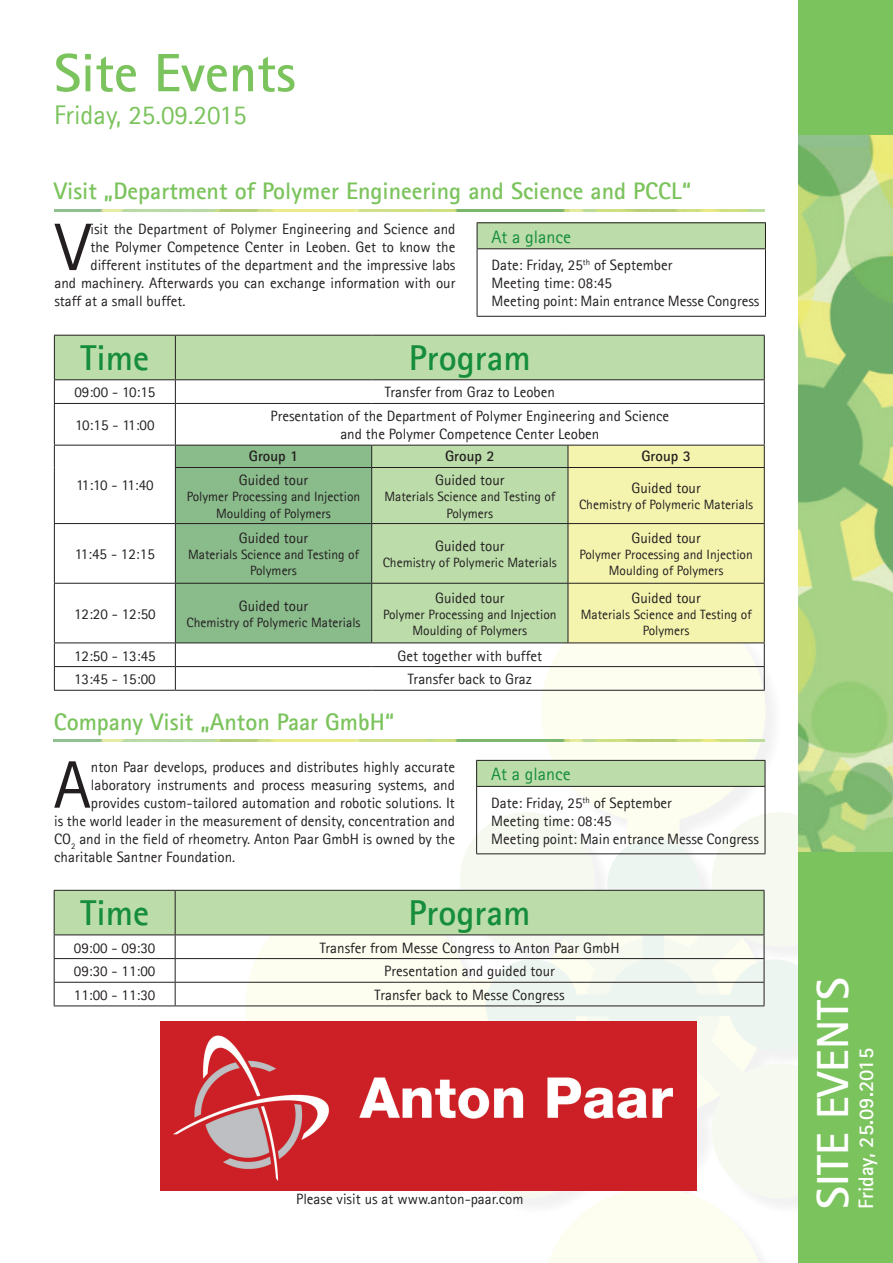
<style>
.page{position:relative;width:893px;height:1263px;background:#fff}
.page>*{position:absolute;margin:0;border:0;box-sizing:border-box;transform-origin:0 0}
.t1{font:67.2px "Agfa Rotis Sans Serif";color:#231f20}
.t2{font:700 54px "Agfa Rotis Sans Serif";color:#7bc35c}
.t3{font:700 45px "Agfa Rotis Sans Serif";color:#fff}
.t4{font:700 36px "Agfa Rotis Sans Serif";color:#168d3b}
.t5{font:27px "Agfa Rotis Sans Serif";color:#7bc35c}
.t6{font:700 24px "Agfa Rotis Sans Serif";color:#7bc35c}
.t7{font:700 21px "Agfa Rotis Sans Serif";color:#fff}
.t8{font:18px "Agfa Rotis Sans Serif";color:#168d3b}
.t9{font:15px/18px "Agfa Rotis Sans Serif";color:#231f20}
.t10{font:700 15px "Agfa Rotis Sans Serif";color:#231f20}
.t11{font:13.5px/16.2px "Agfa Rotis Sans Serif";color:#231f20;text-align:center}
</style>
<div class="page">
<img style="left:227px;top:643px;width:571px;height:620px">
<img style="left:54px;top:740px;width:711px;height:2px">
<img style="left:160px;top:1022px;width:536px;height:169px">
<div style="left:798px;top:851px;width:95px;height:412px;background:#7bc35c"></div>
<img style="left:798px;top:135px;width:95px;height:716px">
<div style="left:798px;top:0;width:95px;height:135px;background:#7bc35c"></div>
<div style="left:477px;top:223px;width:288px;height:26px;background:#bcddaa"></div>
<hr style="left:477px;top:222px;width:289px;height:1px;background:#231f20">
<svg style="left:477px;top:223px;width:1px;height:25px"></svg>
<svg style="left:765px;top:223px;width:1px;height:25px"></svg>
<hr style="left:477px;top:248px;width:289px;height:1px;background:#231f20">
<hr style="left:477px;top:249px;width:1px;height:67px;background:#231f20">
<hr style="left:765px;top:249px;width:1px;height:67px;background:#231f20">
<hr style="left:477px;top:316px;width:289px;height:1px;background:#231f20">
<svg style="left:55px;top:336px;width:709px;height:306px;fill:#bcddaf"></svg>
<hr style="left:54px;top:335px;width:121px;height:1px;background:#231f20">
<hr style="left:54px;top:336px;width:1px;height:43px;background:#231f20">
<hr style="left:175px;top:335px;width:197px;height:1px;background:#231f20">
<hr style="left:175px;top:336px;width:1px;height:43px;background:#231f20">
<hr style="left:372px;top:335px;width:196px;height:1px;background:#231f20">
<hr style="left:568px;top:335px;width:197px;height:1px;background:#231f20">
<hr style="left:764px;top:336px;width:1px;height:43px;background:#231f20">
<hr style="left:54px;top:379px;width:121px;height:1px;background:#231f20">
<svg style="left:54px;top:380px;width:1px;height:23px"></svg>
<hr style="left:175px;top:379px;width:197px;height:1px;background:#231f20">
<svg style="left:175px;top:380px;width:1px;height:23px"></svg>
<hr style="left:372px;top:379px;width:196px;height:1px;background:#231f20">
<hr style="left:568px;top:379px;width:197px;height:1px;background:#231f20">
<svg style="left:764px;top:380px;width:1px;height:23px"></svg>
<hr style="left:54px;top:403px;width:121px;height:1px;background:#231f20">
<hr style="left:54px;top:404px;width:1px;height:41px;background:#231f20">
<hr style="left:175px;top:403px;width:197px;height:1px;background:#231f20">
<hr style="left:175px;top:404px;width:1px;height:41px;background:#231f20">
<hr style="left:372px;top:403px;width:196px;height:1px;background:#231f20">
<hr style="left:568px;top:403px;width:197px;height:1px;background:#231f20">
<hr style="left:764px;top:404px;width:1px;height:41px;background:#231f20">
<hr style="left:54px;top:445px;width:121px;height:1px;background:#231f20">
<svg style="left:54px;top:445px;width:1px;height:22px"></svg>
<hr style="left:54px;top:467px;width:1px;height:56px;background:#231f20">
<hr style="left:372px;top:445px;width:196px;height:1px;background:#231f20">
<hr style="left:372px;top:467px;width:196px;height:1px;background:#231f20">
<hr style="left:54px;top:523px;width:121px;height:1px;background:#231f20">
<hr style="left:54px;top:524px;width:1px;height:59px;background:#231f20">
<hr style="left:372px;top:523px;width:196px;height:1px;background:#231f20">
<hr style="left:54px;top:583px;width:121px;height:1px;background:#231f20">
<hr style="left:54px;top:584px;width:1px;height:58px;background:#231f20">
<hr style="left:372px;top:583px;width:196px;height:1px;background:#231f20">
<hr style="left:54px;top:642px;width:121px;height:1px;background:#231f20">
<hr style="left:372px;top:642px;width:196px;height:1px;background:#231f20">
<hr style="left:54px;top:666px;width:121px;height:1px;background:#231f20">
<svg style="left:54px;top:643px;width:1px;height:47px"></svg>
<svg style="left:175px;top:445px;width:197px;height:245px"></svg>
<hr style="left:372px;top:666px;width:196px;height:1px;background:#231f20">
<svg style="left:568px;top:445px;width:197px;height:245px"></svg>
<hr style="left:54px;top:690px;width:121px;height:1px;background:#231f20">
<hr style="left:175px;top:690px;width:197px;height:1px;background:#231f20">
<hr style="left:372px;top:690px;width:196px;height:1px;background:#231f20">
<hr style="left:568px;top:690px;width:197px;height:1px;background:#231f20">
<svg style="left:54px;top:890px;width:711px;height:115px"></svg>
<hr style="left:54px;top:1005px;width:121px;height:1px;background:#231f20">
<hr style="left:175px;top:1005px;width:589px;height:1px;background:#231f20">
<div style="left:477px;top:760px;width:288px;height:26px;background:#bcddaa"></div>
<hr style="left:476px;top:760px;width:289px;height:1px;background:#231f20">
<svg style="left:476px;top:761px;width:1px;height:25px"></svg>
<svg style="left:765px;top:761px;width:1px;height:25px"></svg>
<hr style="left:476px;top:786px;width:289px;height:1px;background:#231f20">
<hr style="left:476px;top:787px;width:1px;height:66px;background:#231f20">
<hr style="left:765px;top:787px;width:1px;height:66px;background:#231f20">
<hr style="left:476px;top:853px;width:289px;height:1px;background:#231f20">
<img style="left:54px;top:210px;width:711px;height:2px">
<h2 class="t2" style="left:54px;top:39px;width:243px">Site Events</h2>
<h3 class="t5" style="left:54px;top:99px;width:194px">Friday, 25.09.2015</h3>
<h3 class="t6" style="left:54px;top:176px;width:639px">Visit „Department of Polymer Engineering and Science and PCCL“</h3>
<h1 class="t1" style="left:56px;top:208px;width:36px">V</h1>
<p class="t9" style="left:90px;top:220px;width:366px">isit the Department of Polymer Engineering and Science and</p>
<p class="t9" style="left:90px;top:238px;width:366px">the Polymer Competence Center in Leoben. Get to know the</p>
<p class="t9" style="left:90px;top:256px;width:366px">different institutes of the department and the impressive labs</p>
<p class="t9" style="left:54px;top:274px;width:402px">and machinery. Afterwards you can exchange information with our</p>
<p class="t9" style="left:54px;top:292px;width:133px">staff at a small buffet.</p>
<p class="t8" style="left:492px;top:226px;width:81px">At a glance</p>
<p class="t9" style="left:492px;top:256px;width:269px">Date: Friday, 25<sup>th</sup> of September<br>Meeting time: 08:45<br>Meeting point: Main entrance Messe Congress</p>
<h3 class="t4" style="left:81px;top:335px;width:70px">Time</h3>
<h3 class="t4" style="left:409px;top:335px;width:123px">Program</h3>
<p class="t9" style="left:74px;top:383px;width:83px">09:00 - 10:15</p>
<p class="t9" style="left:385px;top:383px;width:172px">Transfer from Graz to Leoben</p>
<p class="t9" style="left:75px;top:416px;width:81px">10:15 - 11:00</p>
<p class="t9" style="left:270px;top:407px;width:400px;text-align:center">Presentation of the Department of Polymer Engineering and Science and the Polymer Competence Center Leoben</p>
<p class="t9" style="left:76px;top:476px;width:79px">11:10 - 11:40</p>
<p class="t10" style="left:249px;top:447px;width:51px">Group 1</p>
<p class="t10" style="left:445px;top:447px;width:51px">Group 2</p>
<p class="t10" style="left:641px;top:447px;width:51px">Group 3</p>
<p class="t9" style="left:239px;top:471px;width:71px">Guided tour</p>
<p class="t11" style="left:187px;top:489px;width:175px">Polymer Processing and Injection<br>Moulding of Polymers</p>
<p class="t9" style="left:435px;top:471px;width:71px">Guided tour</p>
<p class="t11" style="left:384px;top:489px;width:172px">Materials Science and Testing of<br>Polymers</p>
<p class="t9" style="left:631px;top:479px;width:71px">Guided tour</p>
<p class="t11" style="left:579px;top:497px;width:176px">Chemistry of Polymeric Materials</p>
<p class="t9" style="left:75px;top:545px;width:81px">11:45 - 12:15</p>
<p class="t9" style="left:74px;top:605px;width:83px">12:20 - 12:50</p>
<p class="t9" style="left:239px;top:529px;width:71px">Guided tour</p>
<p class="t11" style="left:188px;top:546px;width:172px">Materials Science and Testing of<br>Polymers</p>
<p class="t9" style="left:239px;top:597px;width:71px">Guided tour</p>
<p class="t11" style="left:186px;top:614px;width:176px">Chemistry of Polymeric Materials</p>
<p class="t9" style="left:435px;top:537px;width:71px">Guided tour</p>
<p class="t11" style="left:383px;top:555px;width:176px">Chemistry of Polymeric Materials</p>
<p class="t9" style="left:435px;top:588px;width:71px">Guided tour</p>
<p class="t11" style="left:383px;top:606px;width:175px">Polymer Processing and Injection<br>Moulding of Polymers</p>
<p class="t9" style="left:74px;top:646px;width:83px">12:50 - 13:45</p>
<p class="t9" style="left:398px;top:646px;width:146px">Get together with buffet</p>
<p class="t9" style="left:74px;top:670px;width:83px">13:45 - 15:00</p>
<p class="t9" style="left:408px;top:670px;width:126px">Transfer back to Graz</p>
<h3 class="t6" style="left:54px;top:706px;width:342px">Company Visit „Anton Paar GmbH“</h3>
<p class="t9" style="left:631px;top:529px;width:71px">Guided tour</p>
<p class="t11" style="left:579px;top:546px;width:175px">Polymer Processing and Injection<br>Moulding of Polymers</p>
<p class="t9" style="left:631px;top:588px;width:71px">Guided tour</p>
<p class="t11" style="left:581px;top:606px;width:172px">Materials Science and Testing of<br>Polymers</p>
<h1 class="t1" style="left:54px;top:745px;width:39px">A</h1>
<p class="t9" style="left:91px;top:757px;width:365px">nton Paar develops, produces and distributes highly accurate</p>
<p class="t9" style="left:91px;top:775px;width:365px">laboratory instruments and process measuring systems, and</p>
<p class="t9" style="left:91px;top:793px;width:365px">provides custom-tailored automation and robotic solutions. It</p>
<p class="t9" style="left:54px;top:811px;width:402px">is the world leader in the measurement of density, concentration and</p>
<p class="t9" style="left:54px;top:829px;width:402px">CO<sub>2</sub> and in the field of rheometry. Anton Paar GmbH is owned by the</p>
<p class="t9" style="left:54px;top:847px;width:183px">charitable Santner Foundation.</p>
<p class="t8" style="left:491px;top:764px;width:81px">At a glance</p>
<p class="t9" style="left:491px;top:794px;width:269px">Date: Friday, 25<sup>th</sup> of September<br>Meeting time: 08:45<br>Meeting point: Main entrance Messe Congress</p>
<h3 class="t4" style="left:80px;top:890px;width:70px">Time</h3>
<h3 class="t4" style="left:409px;top:890px;width:123px">Program</h3>
<p class="t9" style="left:74px;top:938px;width:83px">09:00 - 09:30</p>
<p class="t9" style="left:320px;top:938px;width:301px">Transfer from Messe Congress to Anton Paar GmbH</p>
<p class="t9" style="left:74px;top:962px;width:83px">09:30 - 11:00</p>
<p class="t9" style="left:384px;top:962px;width:172px">Presentation and guided tour</p>
<p class="t9" style="left:74px;top:986px;width:83px">11:00 - 11:30</p>
<p class="t9" style="left:375px;top:986px;width:192px">Transfer back to Messe Congress</p>
<p class="t9" style="left:296px;top:1190px;width:229px">Please visit us at www.anton-paar.com</p>
<h3 class="t3" style="left:804px;top:1209px;width:233px;rotate:-90deg">SITE EVENTS</h3>
<h3 class="t7" style="left:853px;top:1209px;width:162px;rotate:-90deg">Friday, 25.09.2015</h3>
</div>
